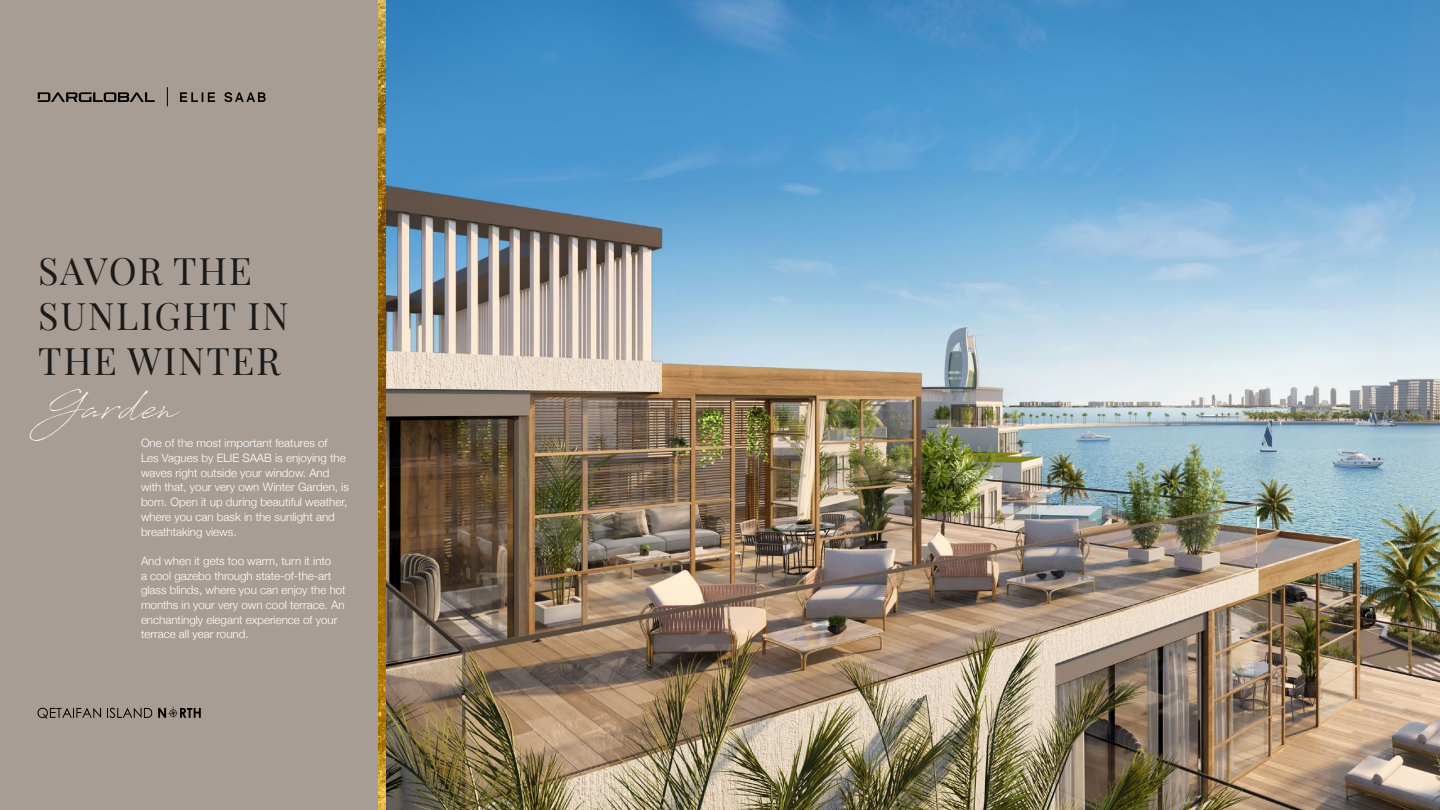
<style>
.page{position:relative;width:1440px;height:810px;background:#fff}
.page>*{position:absolute;margin:0;border:0;box-sizing:border-box;transform-origin:0 0}
.t1{font:42px "Antro Vectra";letter-spacing:.025em;color:#fff}
.t2{font:37.8px/45.4px "Playfair Display";letter-spacing:.045em;color:#1a1a1a}
.t3{font:300 11.55px/14.7px "Helvetica Neue";color:#fff}
</style>
<div class="page">
<div style="left:0;top:0;width:382px;height:810px;background:#a89d95"></div>
<img style="left:386px;top:0;width:1054px;height:810px">
<img style="left:379px;top:0;width:7px;height:810px">
<svg style="left:38px;top:708px;width:63px;height:11px"></svg>
<svg style="left:107px;top:708px;width:45px;height:10px"></svg>
<svg style="left:158px;top:706px;width:43px;height:13px"></svg>
<svg style="left:167px;top:87px;width:1px;height:19px"></svg>
<svg style="left:38px;top:92px;width:117px;height:10px"></svg>
<svg style="left:180px;top:92px;width:35px;height:10px"></svg>
<svg style="left:224px;top:92px;width:42px;height:10px"></svg>
<h2 class="t2" style="left:38px;top:245px;width:252px">SAVOR THE<br>SUNLIGHT IN<br>THE WINTER</h2>
<h1 class="t1" style="left:39px;top:378px;width:139px">Garden</h1>
<p class="t3" style="left:141px;top:435px;width:210px">One of the most important features of<br>Les Vagues by ELIE SAAB is enjoying the waves right outside your window. And with that, your very own Winter Garden, is born. Open it up during beautiful weather, where you can bask in the sunlight and breathtaking views.</p>
<p class="t3" style="left:141px;top:553px;width:206px">And when it gets too warm, turn it into<br>a cool gazebo through state-of-the-art glass blinds, where you can enjoy the hot months in your very own cool terrace. An enchantingly elegant experience of your terrace all year round.</p>
</div>
